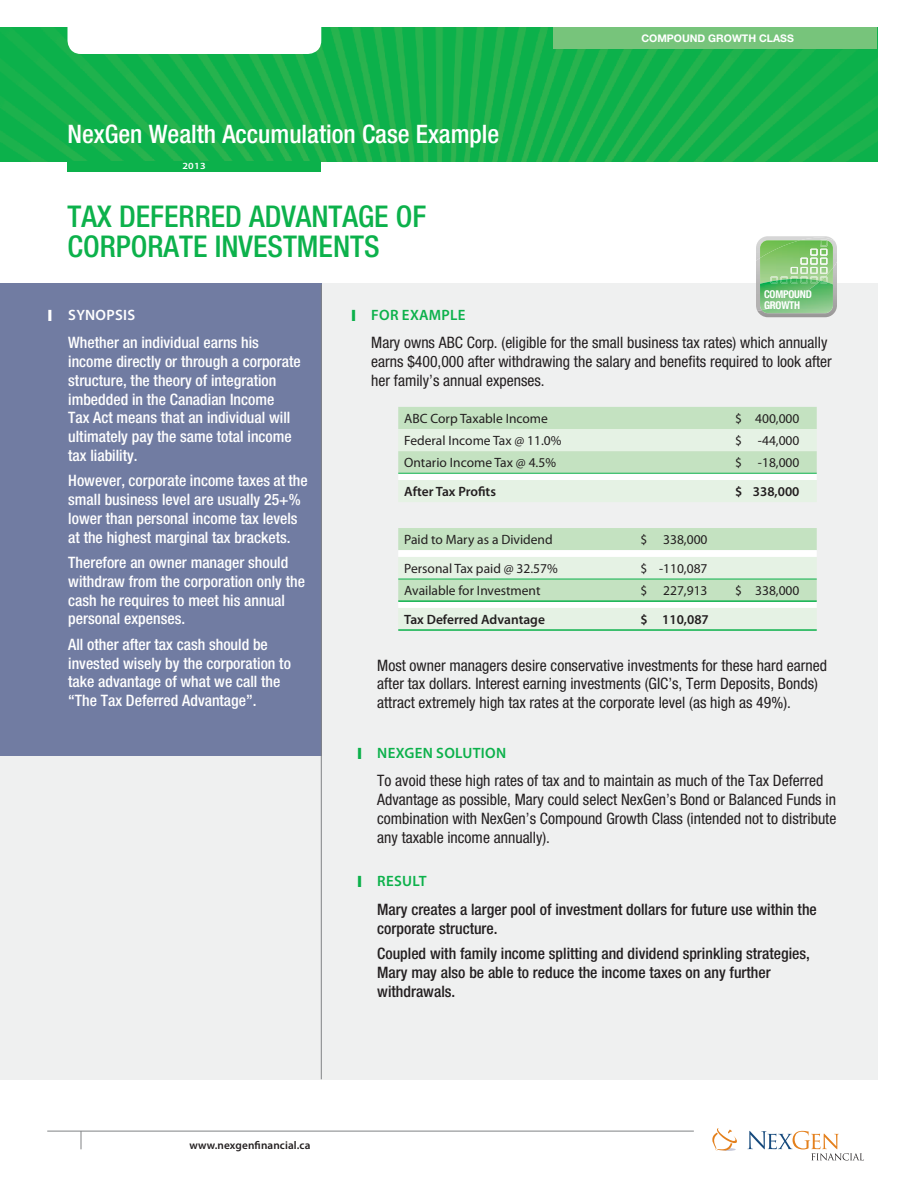
<style>
.page{position:relative;width:918px;height:1188px;background:#fff}
.page>*{position:absolute;margin:0;border:0;box-sizing:border-box;transform-origin:0 0}
.Fund_Head_Title_Head{font:500 condensed 30px/30px "Helvetica Neue";color:#0cb14b}
.Fund_Head_Title_Head-2{font:500 condensed 25.5px "Helvetica Neue";color:#fff}
.Side_Bar_Subheads{font:condensed 15.75px/18.8px "Helvetica Neue";color:#231f20}
.Side_Bar_Subheads-2{font:500 condensed 15.75px/18.8px "Helvetica Neue";color:#fff}
.Side_Bar_Subheads-3{font:500 condensed 15.75px/18.8px "Helvetica Neue";color:#231f20}
.Subhead___black{font:600 15px "Myriad Pro";letter-spacing:.02em;color:#0cb14b}
.Subhead___black-2{font:600 15px "Myriad Pro";letter-spacing:.02em;color:#fff}
.Top_Holdings{font:13.5px "Myriad Pro";color:#231f20}
.Top_Holdings-2{font:600 13.5px "Myriad Pro";color:#231f20}
.t1{font:600 11.25px "Myriad Pro";letter-spacing:.01em;color:#231f20}
.t2{font:700 condensed 10.8px/10.8px "Helvetica Neue";letter-spacing:-.02em;color:#fff}
.t3{font:700 10.5px "Helvetica Neue";color:#fff}
.t4{font:600 9.45px "Myriad Pro";color:#fff;scale:1.11 1}
.s1{font-weight:900;font-size:16.5px}
</style>
<div class="page">
<div style="left:0;top:284px;width:878px;height:796px;background:#eff0f0"></div>
<svg style="left:712px;top:1128px;width:25px;height:23px"></svg>
<svg style="left:747px;top:1131px;width:117px;height:29px"></svg>
<img style="left:0;top:27px;width:878px;height:135px">
<div style="left:68px;top:7px;width:253px;height:47px;background:#fff;border-radius:14px"></div>
<div style="left:554px;top:27px;width:324px;height:22px;background:#77c47b"></div>
<hr style="left:47px;top:1131px;width:647px;height:1px;background:#808285">
<svg style="left:81px;top:1131px;width:1px;height:18px"></svg>
<div style="left:68px;top:162px;width:253px;height:10px;background:#0cb14b"></div>
<div style="left:0;top:284px;width:321px;height:472px;background:#717ca2"></div>
<div style="left:398px;top:407px;width:419px;height:22px;background:#c4e2c1"></div>
<svg style="left:398px;top:429px;width:419px;height:200px;fill:#e5f2e4"></svg>
<svg style="left:398px;top:474px;width:419px;height:134px"></svg>
<hr style="left:398px;top:629px;width:223px;height:2px;background:#0cb14b">
<hr style="left:621px;top:629px;width:108px;height:2px;background:#0cb14b">
<hr style="left:729px;top:629px;width:88px;height:2px;background:#0cb14b">
<hr style="left:398px;top:473px;width:223px;height:1px;background:#0cb14b">
<hr style="left:621px;top:473px;width:108px;height:1px;background:#0cb14b">
<hr style="left:729px;top:473px;width:88px;height:1px;background:#0cb14b">
<hr style="left:398px;top:579px;width:223px;height:1px;background:#0cb14b">
<hr style="left:621px;top:579px;width:108px;height:1px;background:#0cb14b">
<hr style="left:729px;top:579px;width:88px;height:1px;background:#0cb14b">
<hr style="left:398px;top:600px;width:223px;height:2px;background:#0cb14b">
<hr style="left:621px;top:600px;width:108px;height:2px;background:#0cb14b">
<hr style="left:729px;top:600px;width:88px;height:2px;background:#0cb14b">
<svg style="left:756px;top:236px;width:81px;height:81px;background:#8fc689"></svg>
<hr style="left:321px;top:285px;width:1px;height:794px;background:#808285">
<p class="Fund_Head_Title_Head-2" style="left:68px;top:118px;width:433px">NexGen Wealth Accumulation Case Example</p>
<p class="t4" style="left:182px;top:159px;width:22px">2013</p>
<p class="Fund_Head_Title_Head" style="left:68px;top:200px;width:360px">TAX DEFERRED ADVANTAGE OF<br>CORPORATE INVESTMENTS</p>
<p class="t3" style="left:641px;top:32px;width:154px">COMPOUND GROWTH CLASS</p>
<p class="Subhead___black-2" style="left:47px;top:305px;width:89px"><span class="s1">I</span> SYNOPSIS</p>
<p class="Side_Bar_Subheads-2" style="left:68px;top:333px;width:234px">Whether an individual earns his income directly or through a corporate structure, the theory of integration imbedded in the Canadian Income<br>Tax Act means that an individual will ultimately pay the same total income tax liability.</p>
<p class="Side_Bar_Subheads-2" style="left:68px;top:471px;width:241px">However, corporate income taxes at the small business level are usually 25+% lower than personal income tax levels at the highest marginal tax brackets.</p>
<p class="Side_Bar_Subheads-2" style="left:68px;top:553px;width:238px">Therefore an owner manager should withdraw from the corporation only the cash he requires to meet his annual personal expenses.</p>
<p class="Side_Bar_Subheads-2" style="left:68px;top:635px;width:224px">All other after tax cash should be invested wisely by the corporation to take advantage of what we call the “The Tax Deferred Advantage”.</p>
<p class="t2" style="left:764px;top:289px;width:49px">COMPOUND<br>GROWTH</p>
<p class="Subhead___black" style="left:351px;top:305px;width:116px"><span class="s1">I</span> FOR EXAMPLE</p>
<p class="Side_Bar_Subheads" style="left:371px;top:333px;width:462px">Mary owns ABC Corp. (eligible for the small business tax rates) which annually earns $400,000 after withdrawing the salary and benefits required to look after her family’s annual expenses.</p>
<p class="Top_Holdings" style="left:404px;top:410px;width:145px">ABC Corp Taxable Income</p>
<p class="Top_Holdings" style="left:735px;top:410px;width:66px">$ 400,000</p>
<p class="Top_Holdings" style="left:404px;top:432px;width:159px">Federal Income Tax @ 11.0%</p>
<p class="Top_Holdings" style="left:735px;top:432px;width:66px">$ -44,000</p>
<p class="Top_Holdings" style="left:404px;top:454px;width:153px">Ontario Income Tax @ 4.5%</p>
<p class="Top_Holdings" style="left:735px;top:454px;width:66px">$ -18,000</p>
<p class="Top_Holdings-2" style="left:404px;top:483px;width:93px">After Tax Profits</p>
<p class="Top_Holdings-2" style="left:735px;top:483px;width:66px">$ 338,000</p>
<p class="Top_Holdings" style="left:404px;top:531px;width:150px">Paid to Mary as a Dividend</p>
<p class="Top_Holdings" style="left:640px;top:531px;width:69px">$ 338,000</p>
<p class="Top_Holdings" style="left:404px;top:560px;width:155px">Personal Tax paid @ 32.57%</p>
<p class="Top_Holdings" style="left:640px;top:560px;width:69px">$ -110,087</p>
<p class="Top_Holdings" style="left:404px;top:582px;width:138px">Available for Investment</p>
<p class="Top_Holdings" style="left:640px;top:582px;width:69px">$ 227,913</p>
<p class="Top_Holdings" style="left:735px;top:582px;width:66px">$ 338,000</p>
<p class="Top_Holdings-2" style="left:404px;top:611px;width:142px">Tax Deferred Advantage</p>
<p class="Top_Holdings-2" style="left:640px;top:611px;width:70px">$ 110,087</p>
<p class="Side_Bar_Subheads" style="left:377px;top:656px;width:451px">Most owner managers desire conservative investments for these hard earned after tax dollars. Interest earning investments (GIC’s, Term Deposits, Bonds) attract extremely high tax rates at the corporate level (as high as 49%).</p>
<p class="Subhead___black" style="left:357px;top:743px;width:150px"><span class="s1">I</span> NEXGEN SOLUTION</p>
<p class="Side_Bar_Subheads" style="left:377px;top:771px;width:461px">To avoid these high rates of tax and to maintain as much of the Tax Deferred Advantage as possible, Mary could select NexGen’s Bond or Balanced Funds in combination with NexGen’s Compound Growth Class (intended not to distribute any taxable income annually).</p>
<p class="Subhead___black" style="left:357px;top:872px;width:71px"><span class="s1">I</span> RESULT</p>
<p class="Side_Bar_Subheads-3" style="left:377px;top:900px;width:441px">Mary creates a larger pool of investment dollars for future use within the corporate structure.</p>
<p class="Side_Bar_Subheads-3" style="left:377px;top:944px;width:434px">Coupled with family income splitting and dividend sprinkling strategies,<br>Mary may also be able to reduce the income taxes on any further withdrawals.</p>
<p class="t1" style="left:189px;top:1138px;width:123px">www.nexgenfinancial.ca</p>
</div>
